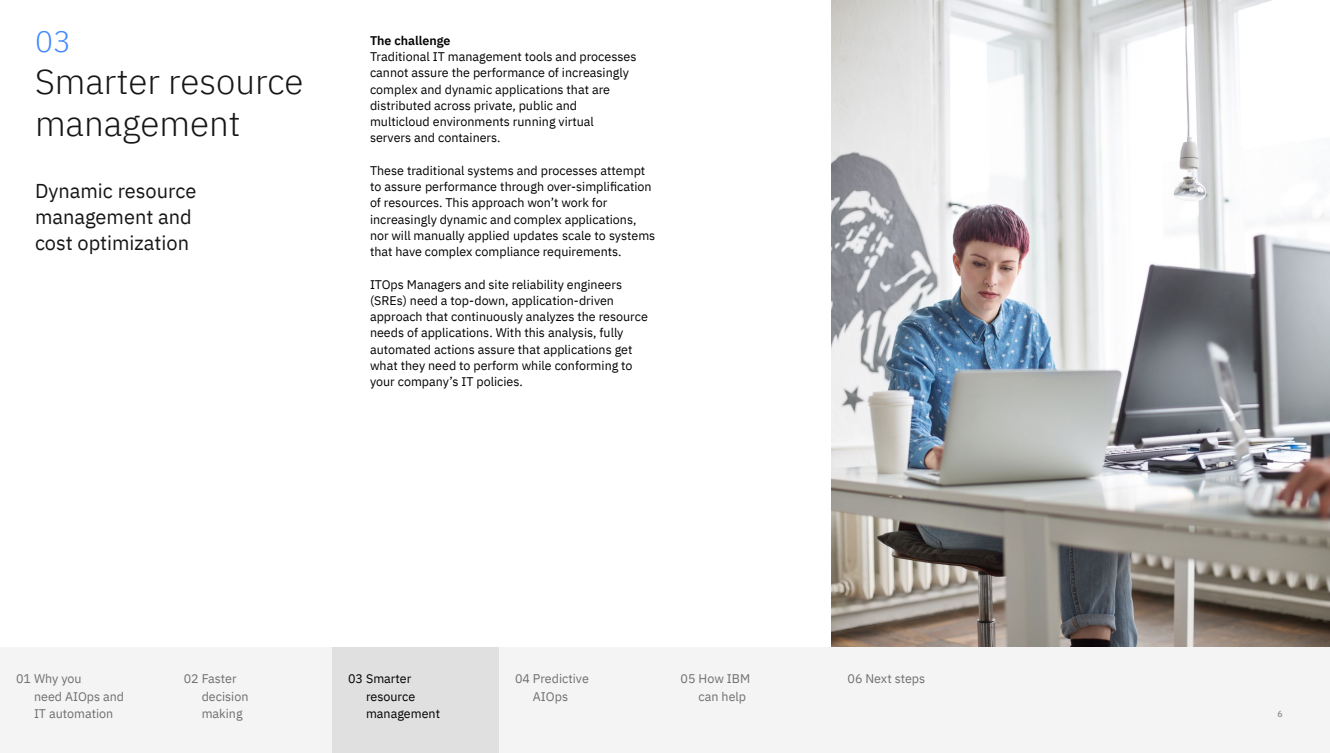
<style>
.page{position:relative;width:1330px;height:753px;background:#fff}
.page>*{position:absolute;margin:0;border:0;box-sizing:border-box;transform-origin:0 0}
.t1{font:300 35px/42px "IBM Plex Sans";color:#161616}
.t2{font:300 30px "IBM Plex Sans";color:#4589ff}
.t3{font:20px/26.2px "IBM Plex Sans";color:#161616}
.Body_text{font:12.5px/16.2px "IBM Plex Sans";color:#000}
.Body_copy{font:12.5px/17.5px "IBM Plex Sans";color:#6f6f6f}
.Body_copy-2{font:12.5px/17.5px "IBM Plex Sans";color:#000}
.Subhead{font:600 12.5px "IBM Plex Sans";color:#000}
.t4{font:500 8.75px "IBM Plex Sans";color:#8d8d8d}
</style>
<div class="page">
<img style="left:831px;top:0;width:499px;height:648px">
<div style="left:0;top:648px;width:1330px;height:104px;background:#f4f4f4"></div>
<div style="left:332px;top:648px;width:167px;height:104px;background:#e0e0e0"></div>
<h3 class="t2" style="left:35px;top:19px;width:38px">03</h3>
<h3 class="t1" style="left:35px;top:58px;width:270px">Smarter resource management</h3>
<h4 class="t3" style="left:35px;top:176px;width:163px">Dynamic resource management and cost optimization</h4>
<p class="Subhead" style="left:370px;top:30px;width:82px">The challenge</p>
<p class="Body_text" style="left:370px;top:47px;width:268px">Traditional IT management tools and processes cannot assure the performance of increasingly complex and dynamic applications that are distributed across private, public and multicloud environments running virtual servers and containers.</p>
<p class="Body_text" style="left:370px;top:161px;width:287px">These traditional systems and processes attempt to assure performance through over-simplification of resources. This approach won’t work for increasingly dynamic and complex applications, nor will manually applied updates scale to systems that have complex compliance requirements.</p>
<p class="Body_text" style="left:370px;top:275px;width:279px">ITOps Managers and site reliability engineers (SREs) need a top-down, application-driven approach that continuously analyzes the resource needs of applications. With this analysis, fully automated actions assure that applications get what they need to perform while conforming to your company’s IT policies.</p>
<p class="Body_copy" style="left:34px;top:669px;width:92px;text-indent:-18px">01 Why you<br>need AIOps and<br>IT automation</p>
<p class="Body_copy" style="left:202px;top:669px;width:48px;text-indent:-18px">02 Faster decision making</p>
<p class="Body_copy-2" style="left:366px;top:669px;width:76px;text-indent:-18px">03 Smarter resource management</p>
<p class="Body_copy" style="left:515px;top:669px;width:75px;text-align:center">04 Predictive<br>AIOps</p>
<p class="Body_copy" style="left:699px;top:669px;width:53px;text-indent:-18px">05 How IBM can help</p>
<p class="Body_copy" style="left:848px;top:669px;width:79px">06 Next steps</p>
<p class="t4" style="left:1277px;top:706px;width:7px">6</p>
</div>
